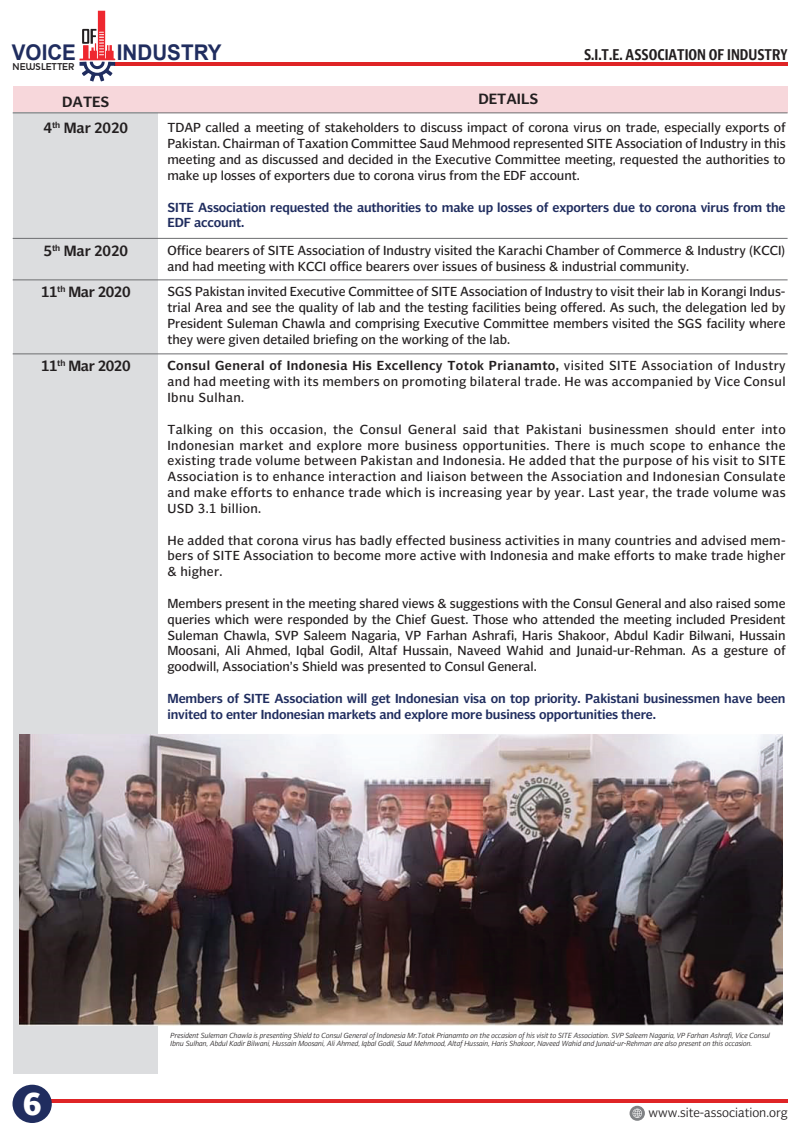
<style>
.page{position:relative;width:800px;height:1134px;background:#fff}
.page>*{position:absolute;margin:0;border:0;box-sizing:border-box;transform-origin:0 0}
.t1{font:800 31.95px "Olisipone";color:#fff;scale:.95 1}
.t2{font:700 21.6px "Arial";color:#202d5f;scale:.95 1}
.t3{font:600 15.15px "Olisipone Head";color:#231f20}
.t4{font:600 15px "Olisipone";letter-spacing:-.01em;color:#231f20}
.t5{font:600 15px "Olisipone";letter-spacing:-.03em;color:#231f20}
.t6{font:13.2px/15.9px "Olisipone";color:#231f20;text-align:justify}
.t7{font:600 13.2px/15.9px "Olisipone";letter-spacing:-.01em;color:#202d5f}
.t8{font:300 12.9px "Olisipone";color:#231f20}
.t9{font:700 10.05px "Houschka";letter-spacing:.02em;color:#231f20;scale:.95 1}
.t10{font:italic 300 7.5px/8.2px "Olisipone";letter-spacing:-.005em;color:#231f20}
.s1{font-weight:600}
</style>
<div class="page">
<hr style="left:114px;top:62px;width:673px;height:4px;background:#df2426">
<svg style="left:79px;top:11px;width:36px;height:71px"></svg>
<hr style="left:14px;top:1099px;width:773px;height:4px;background:#df2426">
<svg style="left:629px;top:1106px;width:15px;height:15px"></svg>
<svg style="left:632px;top:1109px;width:9px;height:9px"></svg>
<div style="left:13px;top:1085px;width:39px;height:38px;background:#202d5f;border-radius:50%"></div>
<div style="left:13px;top:87px;width:774px;height:26px;background:#f7d7db"></div>
<div style="left:13px;top:113px;width:144px;height:961px;background:#dcdddf"></div>
<hr style="left:13px;top:113px;width:774px;height:1px;background:#6c6d70">
<hr style="left:13px;top:238px;width:774px;height:1px;background:#6c6d70">
<hr style="left:13px;top:280px;width:774px;height:1px;background:#6c6d70">
<hr style="left:13px;top:354px;width:774px;height:1px;background:#6c6d70">
<img style="left:19px;top:735px;width:763px;height:291px">
<h2 class="t2" style="left:12px;top:38px;width:69px">VOICE</h2>
<h2 class="t2" style="left:117px;top:38px;width:112px">INDUSTRY</h2>
<p class="t3" style="left:583px;top:46px;width:205px">S.I.T.E. ASSOCIATION OF INDUSTRY</p>
<p class="t9" style="left:12px;top:60px;width:67px">NEWSLETTER</p>
<p class="t4" style="left:62px;top:93px;width:49px">DATES</p>
<p class="t4" style="left:478px;top:90px;width:61px">DETAILS</p>
<p class="t6" style="left:167px;top:120px;width:619px">TDAP called a meeting of stakeholders to discuss impact of corona virus on trade, especially exports of Pakistan. Chairman of Taxation Committee Saud Mehmood represented SITE Association of Industry in this meeting and as discussed and decided in the Executive Committee meeting, requested the authorities to make up losses of exporters due to corona virus from the EDF account.</p>
<p class="t7" style="left:167px;top:199px;width:619px">SITE Association requested the authorities to make up losses of exporters due to corona virus from the<br>EDF account.</p>
<p class="t4" style="left:44px;top:120px;width:86px">4<sup>th</sup> Mar 2020</p>
<p class="t4" style="left:44px;top:242px;width:86px">5<sup>th</sup> Mar 2020</p>
<p class="t6" style="left:167px;top:242px;width:619px">Office bearers of SITE Association of Industry visited the Karachi Chamber of Commerce &amp; Industry (KCCI) and had meeting with KCCI office bearers over issues of business &amp; industrial community.</p>
<p class="t5" style="left:41px;top:284px;width:91px">11<sup>th</sup> Mar 2020</p>
<p class="t6" style="left:167px;top:284px;width:619px">SGS Pakistan invited Executive Committee of SITE Association of Industry to visit their lab in Korangi Indus&shy;trial Area and see the quality of lab and the testing facilities being offered. As such, the delegation led by President Suleman Chawla and comprising Executive Committee members visited the SGS facility where they were given detailed briefing on the working of the lab.</p>
<p class="t5" style="left:41px;top:358px;width:91px">11<sup>th</sup> Mar 2020</p>
<p class="t6" style="left:167px;top:358px;width:619px"><span class="s1">Consul General of Indonesia His Excellency Totok Prianamto,</span> visited SITE Association of Industry and had meeting with its members on promoting bilateral trade. He was accompanied by Vice Consul Ibnu Sulhan.</p>
<p class="t6" style="left:167px;top:421px;width:619px">Talking on this occasion, the Consul General said that Pakistani businessmen should enter into Indonesian market and explore more business opportunities. There is much scope to enhance the existing trade volume between Pakistan and Indonesia. He added that the purpose of his visit to SITE Association is to enhance interaction and liaison between the Association and Indonesian Consulate and make efforts to enhance trade which is increasing year by year. Last year, the trade volume was USD 3.1 billion.</p>
<p class="t6" style="left:167px;top:532px;width:619px">He added that corona virus has badly effected business activities in many countries and advised mem&shy;bers of SITE Association to become more active with Indonesia and make efforts to make trade higher &amp; higher.</p>
<p class="t6" style="left:167px;top:595px;width:619px">Members present in the meeting shared views &amp; suggestions with the Consul General and also raised some queries which were responded by the Chief Guest. Those who attended the meeting included President Suleman Chawla, SVP Saleem Nagaria, VP Farhan Ashrafi, Haris Shakoor, Abdul Kadir Bilwani, Hussain Moosani, Ali Ahmed, Iqbal Godil, Altaf Hussain, Naveed Wahid and Junaid-ur-Rehman. As a gesture of goodwill, Association’s Shield was presented to Consul General.</p>
<p class="t7" style="left:167px;top:690px;width:619px">Members of SITE Association will get Indonesian visa on top priority. Pakistani businessmen have been invited to enter Indonesian markets and explore more business opportunities there.</p>
<h1 class="t1" style="left:23px;top:1085px;width:21px">6</h1>
<p class="t10" style="left:170px;top:1031px;width:601px">President Suleman Chawla is presenting Shield to Consul General of Indonesia Mr.Totok Prianamto on the occasion of his visit to SITE Association. SVP Saleem Nagaria, VP Farhan Ashrafi, Vice Consul<br>Ibnu Sulhan, Abdul Kadir Bilwani, Hussain Moosani, Ali Ahmed, Iqbal Godil, Saud Mehmood, Altaf Hussain, Haris Shakoor, Naveed Wahid and Junaid-ur-Rehman are also present on this occasion.</p>
<p class="t8" style="left:648px;top:1105px;width:140px">www.site-association.org</p>
</div>
